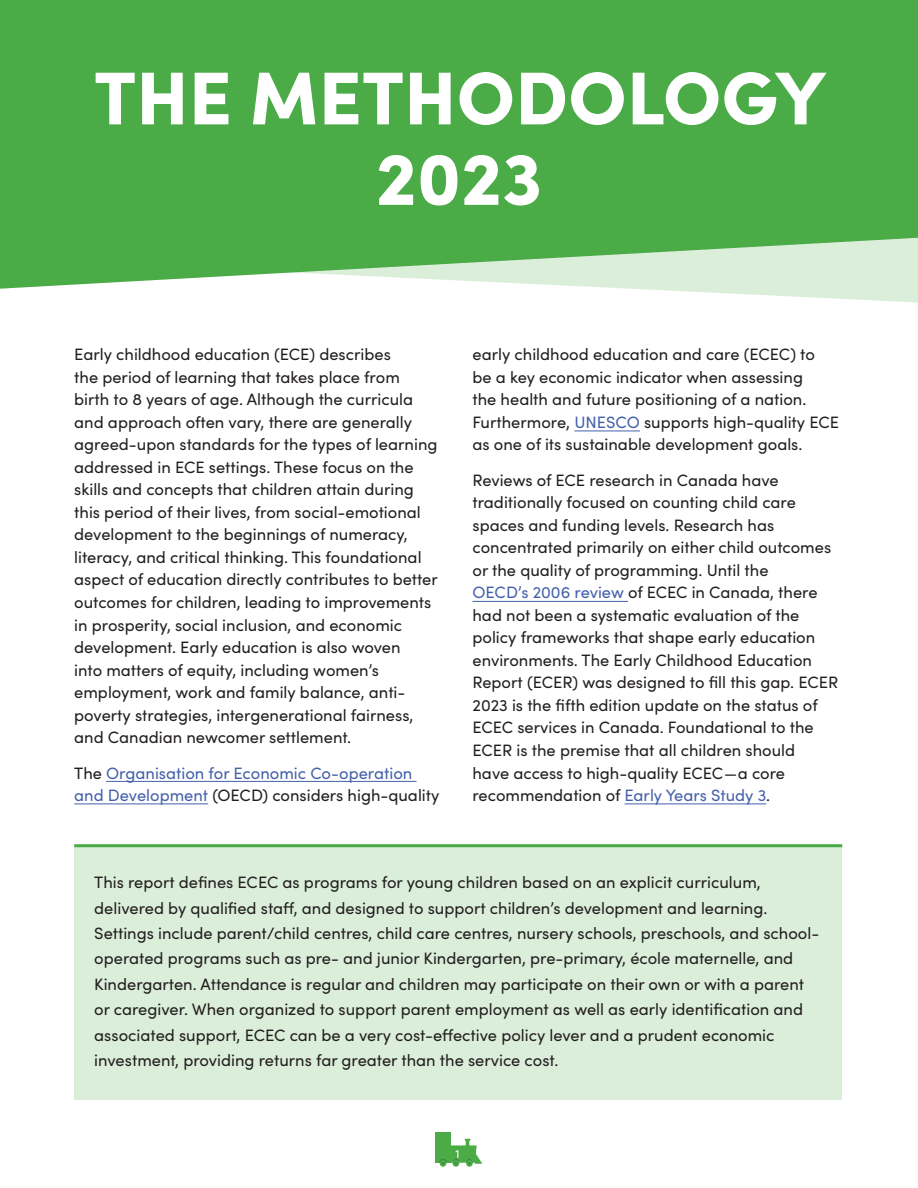
<style>
.page{position:relative;width:918px;height:1188px;background:#fff}
.page>*{position:absolute;margin:0;border:0;box-sizing:border-box;transform-origin:0 0}
.t1{font:900 75px/80.6px "Sofia Pro";color:#fff;text-align:center}
.t2{font:16.5px/22.5px "Sofia Pro";color:#231f20}
.t3{font:16.5px/22.5px "Sofia Pro";color:#4561ab}
.t4{font:12px "Sofia Pro";color:#fff}
.s1{color:#231f20}
.s2{color:#4561ab}
</style>
<div class="page">
<svg style="left:642px;top:289px;width:276px;height:14px"></svg>
<svg style="left:0;top:0;width:918px;height:289px;background:#57b154"></svg>
<hr style="left:106px;top:781px;width:311px;height:1px;background:#4561ab">
<hr style="left:74px;top:804px;width:134px;height:1px;background:#4561ab">
<hr style="left:574px;top:431px;width:66px;height:1px;background:#4561ab">
<hr style="left:472px;top:601px;width:156px;height:1px;background:#4561ab">
<hr style="left:624px;top:804px;width:142px;height:1px;background:#4561ab">
<div style="left:74px;top:844px;width:768px;height:256px;background:#dbeeda"></div>
<div style="left:436px;top:1132px;width:15px;height:31px;background:#4aab47"></div>
<svg style="left:439px;top:1138px;width:43px;height:29px"></svg>
<hr style="left:74px;top:844px;width:768px;height:3px;background:#4aab47">
<h1 class="t1" style="left:94px;top:51px;width:734px">THE METHODOLOGY<br>2023</h1>
<p class="t2" style="left:74px;top:343px;width:365px">Early childhood education (ECE) describes<br>the period of learning that takes place from birth to 8 years of age. Although the curricula and approach often vary, there are generally agreed-upon standards for the types of learning addressed in ECE settings. These focus on the skills and concepts that children attain during this period of their lives, from social-emotional development to the beginnings of numeracy, literacy, and critical thinking. This foundational aspect of education directly contributes to better outcomes for children, leading to improvements in prosperity, social inclusion, and economic development. Early education is also woven<br>into matters of equity, including women’s employment, work and family balance, anti&shy;poverty strategies, intergenerational fairness, and Canadian newcomer settlement.</p>
<p class="t3" style="left:74px;top:761px;width:367px"><span class="s1">The</span> Organisation for Economic Co-operation and Development <span class="s1">(OECD) considers high-quality</span></p>
<p class="t2" style="left:472px;top:343px;width:368px">early childhood education and care (ECEC) to<br>be a key economic indicator when assessing<br>the health and future positioning of a nation.<br>Furthermore, <span class="s2">UNESCO</span> supports high-quality ECE as one of its sustainable development goals.</p>
<p class="t2" style="left:472px;top:468px;width:367px">Reviews of ECE research in Canada have traditionally focused on counting child care spaces and funding levels. Research has concentrated primarily on either child outcomes or the quality of programming. Until the<br><span class="s2">OECD’s 2006 review</span> of ECEC in Canada, there had not been a systematic evaluation of the policy frameworks that shape early education environments. The Early Childhood Education Report (ECER) was designed to fill this gap. ECER 2023 is the fifth edition update on the status of ECEC services in Canada. Foundational to the ECER is the premise that all children should<br>have access to high-quality ECEC—a core recommendation of <span class="s2">Early Years Study 3</span>.</p>
<p class="t2" style="left:94px;top:869px;width:727px;line-height:25.5px">This report defines ECEC as programs for young children based on an explicit curriculum, delivered by qualified staff, and designed to support children’s development and learning.<br>Settings include parent/child centres, child care centres, nursery schools, preschools, and school&shy;operated programs such as pre- and junior Kindergarten, pre-primary, école maternelle, and Kindergarten. Attendance is regular and children may participate on their own or with a parent or caregiver. When organized to support parent employment as well as early identification and associated support, ECEC can be a very cost-effective policy lever and a prudent economic investment, providing returns far greater than the service cost.</p>
<p class="t4" style="left:456px;top:1145px;width:6px">1</p>
</div>
